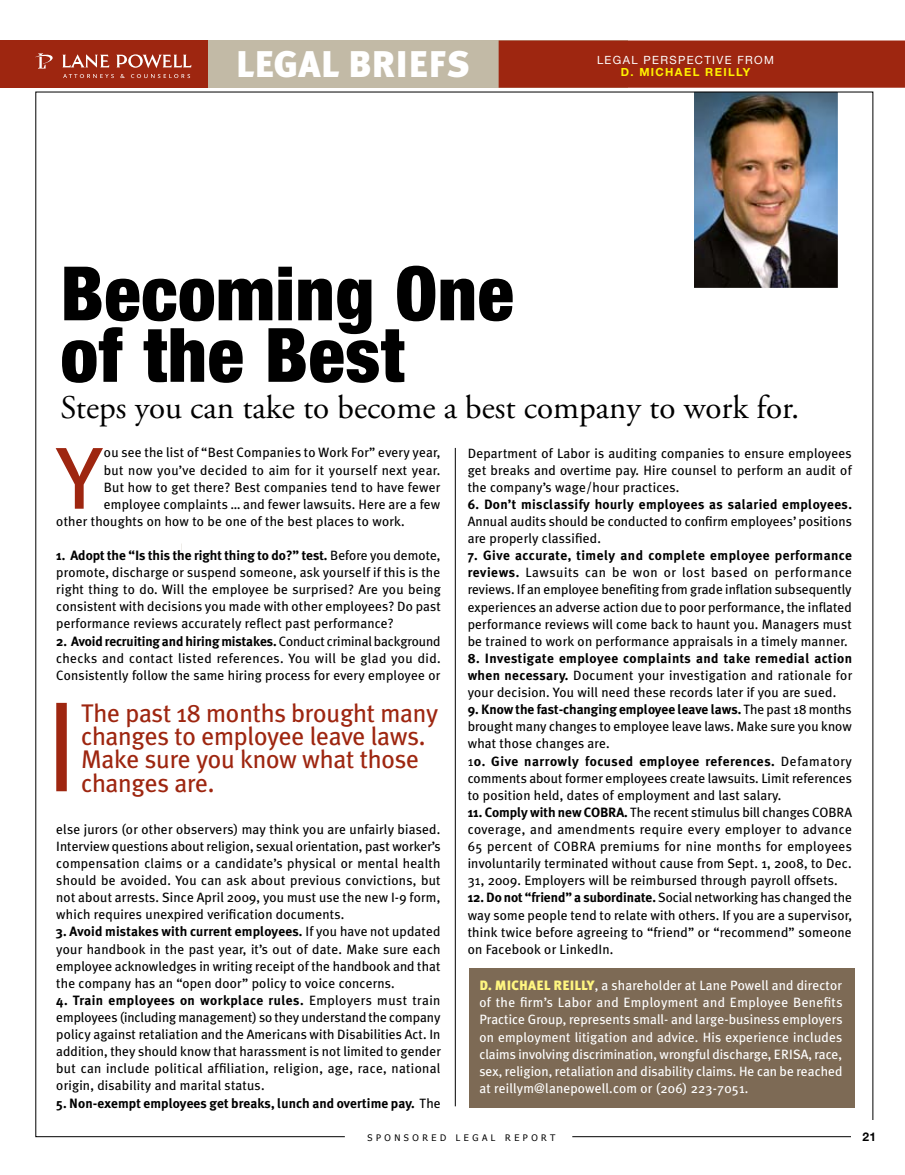
<style>
.page{position:relative;width:905px;height:1175px;background:#fff}
.page>*{position:absolute;margin:0;border:0;box-sizing:border-box;transform-origin:0 0}
.t1{font:87.9px "Meta Plus";color:#9e2610}
.t2{font:900 condensed 75px/61.5px "Helvetica Neue";letter-spacing:.01em;color:#000}
.t3{font:900 37.05px "Meta Plus";letter-spacing:.01em;color:#fff}
.t4{font:33px "Adobe Garamond Pro";color:#000}
.t5{font:25.5px/23.1px "Meta Plus";letter-spacing:-.01em;color:#9e2610}
.t6{font:13.5px/17.1px "Meta Plus";letter-spacing:.015em;color:#000;text-align:justify}
.t7{font:13.5px/17.1px "Meta Plus";letter-spacing:.015em;color:#fff;text-align:justify}
.t8{font:700 13.5px "Meta Plus";letter-spacing:.02em;color:#000}
.t9{font:700 12px "Helvetica Neue";color:#000}
.t10{font:11.25px "Helvetica Neue";letter-spacing:.12em;color:#fff}
.t11{font:700 11.25px "Helvetica Neue";letter-spacing:.12em;color:#fff200}
.t12{font:9px "Tahoma";letter-spacing:.39em;color:#000}
.s1{font-weight:700}
.s2{font-weight:400}
.s3{font-weight:900;color:#fff680}
</style>
<div class="page">
<img style="left:695px;top:94px;width:141px;height:193px">
<div style="left:684px;top:82px;width:163px;height:216px;border:10px solid #fff"></div>
<div style="left:469px;top:968px;width:385px;height:139px;background:#7d6a55"></div>
<div style="left:56px;top:703px;width:11px;height:88px;background:#9e2610"></div>
<div style="left:33px;top:40px;width:594px;height:48px;background:#c2baa6"></div>
<div style="left:498px;top:40px;width:406px;height:48px;background:#9e2610"></div>
<div style="left:0;top:40px;width:208px;height:48px;background:#9e2610"></div>
<hr style="left:455px;top:448px;width:1px;height:658px;background:#000">
<svg style="left:62px;top:54px;width:47px;height:14px"></svg>
<svg style="left:116px;top:54px;width:75px;height:14px"></svg>
<svg style="left:35px;top:53px;width:18px;height:16px"></svg>
<svg style="left:63px;top:74px;width:51px;height:4px"></svg>
<svg style="left:120px;top:74px;width:5px;height:4px"></svg>
<svg style="left:131px;top:74px;width:59px;height:4px"></svg>
<h3 class="t3" style="left:236px;top:43px;width:235px">LEGAL BRIEFS</h3>
<p class="t10" style="left:597px;top:53px;width:178px">LEGAL PERSPECTIVE FROM</p>
<p class="t11" style="left:620px;top:65px;width:131px">D. MICHAEL REILLY</p>
<h2 class="t2" style="left:61px;top:262px;width:454px">Becoming One of the Best</h2>
<h3 class="t4" style="left:61px;top:387px;width:740px">Steps you can take to become a best company to work for.</h3>
<h1 class="t1" style="left:56px;top:427px;width:48px">Y</h1>
<p class="t6" style="left:104px;top:444px;width:338px">ou see the list of “Best Companies to Work For” every year,</p>
<p class="t6" style="left:104px;top:461px;width:338px">but now you’ve decided to aim for it yourself next year.</p>
<p class="t6" style="left:104px;top:478px;width:338px">But how to get there? Best companies tend to have fewer</p>
<p class="t6" style="left:104px;top:495px;width:338px">employee complaints … and fewer lawsuits. Here are a few</p>
<p class="t6" style="left:56px;top:512px;width:350px">other thoughts on how to be one of the best places to work.</p>
<p class="t6" style="left:56px;top:546px;width:386px"><span class="s1">1. Adopt the “Is this the right thing to do?” test.</span> Before you demote, promote, discharge or suspend someone, ask yourself if this is the right thing to do. Will the employee be surprised? Are you being consistent with decisions you made with other employees? Do past performance reviews accurately reflect past performance?</p>
<p class="t6" style="left:56px;top:632px;width:386px"><span class="s1">2. Avoid recruiting and hiring mistakes.</span> Conduct criminal background checks and contact listed references. You will be glad you did.<br>Consistently follow the same hiring process for every employee or</p>
<h3 class="t5" style="left:81px;top:701px;width:359px">The past 18 months brought many changes to employee leave laws.<br>Make sure you know what those changes are.</h3>
<p class="t6" style="left:56px;top:820px;width:386px">else jurors (or other observers) may think you are unfairly biased.<br>Interview questions about religion, sexual orientation, past worker’s compensation claims or a candidate’s physical or mental health should be avoided. You can ask about previous convictions, but not about arrests. Since April 2009, you must use the new I-9 form, which requires unexpired verification documents.</p>
<p class="t6" style="left:56px;top:923px;width:386px"><span class="s1">3. Avoid mistakes with current employees.</span> If you have not updated your handbook in the past year, it’s out of date. Make sure each employee acknowledges in writing receipt of the handbook and that the company has an “open door” policy to voice concerns.</p>
<p class="t6" style="left:56px;top:991px;width:386px"><span class="s1">4. Train employees on workplace rules.</span> Employers must train employees (including management) so they understand the company policy against retaliation and the Americans with Disabilities Act. In addition, they should know that harassment is not limited to gender but can include political affiliation, religion, age, race, national origin, disability and marital status.</p>
<p class="t8" style="left:56px;top:1095px;width:386px">5. Non-exempt employees get breaks, lunch and overtime pay. <span class="s2">The</span></p>
<p class="t6" style="left:467px;top:444px;width:385px">Department of Labor is auditing companies to ensure employees get breaks and overtime pay. Hire counsel to perform an audit of the company’s wage/hour practices.</p>
<p class="t8" style="left:467px;top:496px;width:386px">6. Don’t misclassify hourly employees as salaried employees.</p>
<p class="t6" style="left:467px;top:512px;width:385px">Annual audits should be conducted to confirm employees’ positions are properly classified.</p>
<p class="t6" style="left:467px;top:547px;width:386px"><span class="s1">7. Give accurate, timely and complete employee performance reviews.</span> Lawsuits can be won or lost based on performance reviews. If an employee benefiting from grade inflation subsequently experiences an adverse action due to poor performance, the inflated performance reviews will come back to haunt you. Managers must be trained to work on performance appraisals in a timely manner.</p>
<p class="t6" style="left:467px;top:649px;width:386px"><span class="s1">8. Investigate employee complaints and take remedial action when necessary.</span> Document your investigation and rationale for your decision. You will need these records later if you are sued.</p>
<p class="t6" style="left:467px;top:701px;width:385px"><span class="s1">9. Know the fast-changing employee leave laws.</span> The past 18 months brought many changes to employee leave laws. Make sure you know what those changes are.</p>
<p class="t6" style="left:467px;top:752px;width:386px">1<span class="s1">0. Give narrowly focused employee references.</span> Defamatory comments about former employees create lawsuits. Limit references to position held, dates of employment and last salary.</p>
<p class="t6" style="left:467px;top:803px;width:386px"><span class="s1">11. Comply with new COBRA.</span> The recent stimulus bill changes COBRA coverage, and amendments require every employer to advance 65 percent of COBRA premiums for nine months for employees involuntarily terminated without cause from Sept. 1, 2008, to Dec.<br>31, 2009. Employers will be reimbursed through payroll offsets.</p>
<p class="t6" style="left:467px;top:889px;width:386px"><span class="s1">12. Do not “friend” a subordinate.</span> Social networking has changed the way some people tend to relate with others. If you are a supervisor, think twice before agreeing to “friend” or “recommend” someone on Facebook or LinkedIn.</p>
<p class="t7" style="left:479px;top:976px;width:365px"><span class="s3">D. MICHAEL REILLY</span>, a shareholder at Lane Powell and director of the firm’s Labor and Employment and Employee Benefits Practice Group, represents small- and large-business employers on employment litigation and advice. His experience includes claims involving discrimination, wrongful discharge, ERISA, race, sex, religion, retaliation and disability claims. He can be reached at reillym@lanepowell.com or (206) 223-7051.</p>
<p class="t12" style="left:367px;top:1131px;width:189px">SPONSORED LEGAL REPORT</p>
<p class="t9" style="left:862px;top:1129px;width:15px">21</p>
<p class="t12" style="left:362px;top:1134px;width:189px">SPONSORED LEGAL REPORT</p>
</div>
